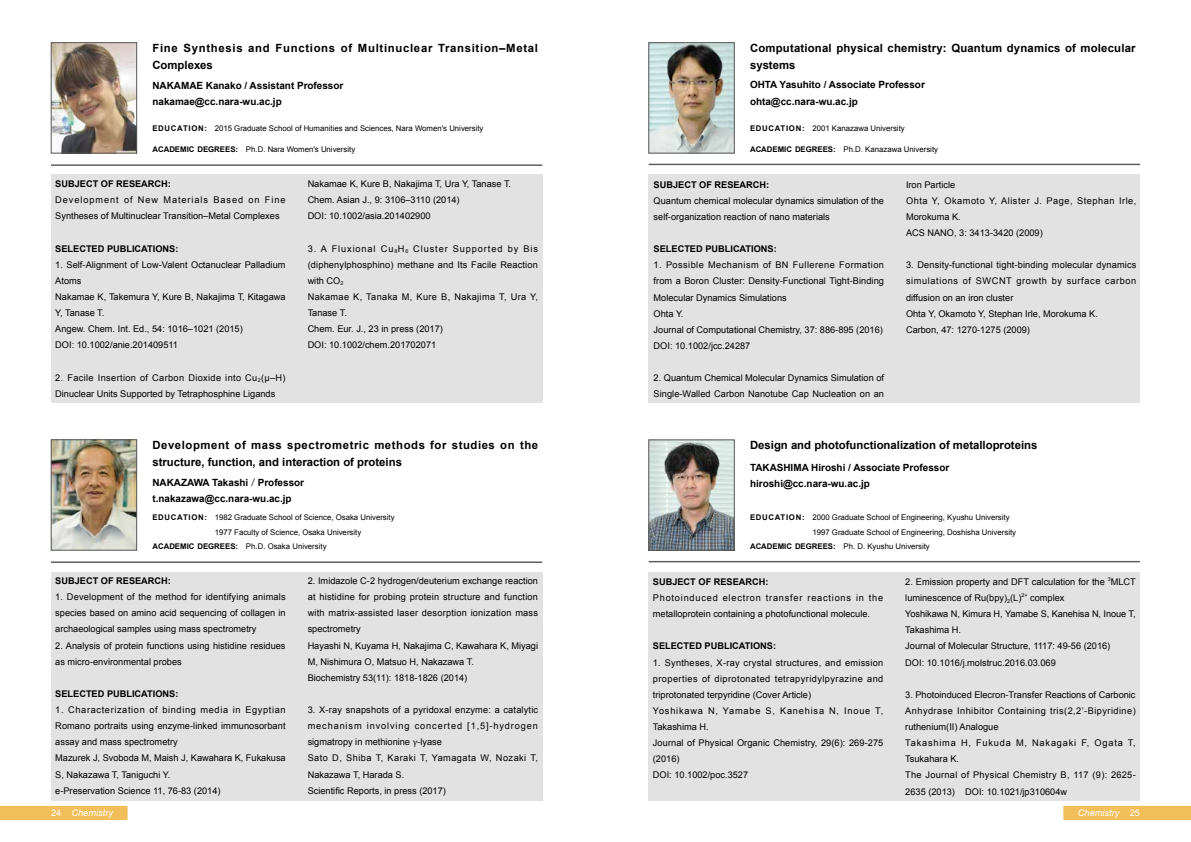
<style>
.page{position:relative;width:1191px;height:842px;background:#fff}
.page>*{position:absolute;margin:0;border:0;box-sizing:border-box;transform-origin:0 0}
.t1{font:700 11.3px/16.3px "Arial";letter-spacing:.015em;color:#000}
.t2{font:700 11.3px/16.3px "Arial";letter-spacing:.05em;color:#000}
.t3{font:700 11.3px/16.3px "Arial";letter-spacing:.06em;color:#000}
.t4{font:700 9.9px/16.8px "Arial";color:#000}
.t5{font:9.2px/16.1px "Arial";color:#000}
.t6{font:9.2px/16.1px "Arial";letter-spacing:.03em;color:#000}
.t7{font:9.2px/16.1px "Arial";letter-spacing:.02em;color:#000}
.t8{font:700 9.2px "Arial";color:#000}
.t9{font:italic 9.2px "Arial";color:#fff}
.t10{font:7.8px/14.7px "Arial";color:#000}
.t11{font:700 7.8px "Arial";color:#000}
.t12{font:700 7.8px "Arial";letter-spacing:.09em;color:#000}
.t13{font:5.4px "Arial";color:#000}
.s1{font-weight:700}
.s2{font-family:"Koz Min Pro"}
.s3{font-family:"Cambria"}
.s4{font-style:normal}
</style>
<div class="page">
<div style="left:0;top:806px;width:128px;height:14px;background:#f1be59"></div>
<div style="left:1063px;top:806px;width:128px;height:14px;background:#f1be59"></div>
<hr style="left:51px;top:164px;width:491px;height:2px;background:#595757">
<div style="left:51px;top:175px;width:491px;height:228px;background:#e2e2e3"></div>
<div style="left:51px;top:572px;width:491px;height:228px;background:#e2e2e3"></div>
<hr style="left:648px;top:164px;width:492px;height:1px;background:#595757">
<div style="left:648px;top:174px;width:492px;height:229px;background:#e2e2e3"></div>
<div style="left:648px;top:572px;width:492px;height:228px;background:#e2e2e3"></div>
<img style="left:53px;top:45px;width:82px;height:106px">
<div style="left:51px;top:43px;width:86px;height:110px;border:1px solid #595757"></div>
<hr style="left:51px;top:561px;width:491px;height:2px;background:#595757">
<img style="left:53px;top:442px;width:82px;height:106px">
<div style="left:51px;top:440px;width:86px;height:110px;border:1px solid #595757"></div>
<img style="left:650px;top:45px;width:82px;height:106px">
<div style="left:648px;top:43px;width:86px;height:110px;border:1px solid #595757"></div>
<hr style="left:648px;top:561px;width:492px;height:1px;background:#595757">
<img style="left:650px;top:442px;width:82px;height:106px">
<div style="left:648px;top:440px;width:86px;height:110px;border:1px solid #595757"></div>
<p class="t3" style="left:152px;top:40px;width:387px">Fine Synthesis and Functions of Multinuclear Transition–Metal<br>Complexes</p>
<p class="t1" style="left:750px;top:40px;width:387px">Computational physical chemistry: Quantum dynamics of molecular systems</p>
<p class="t4" style="left:750px;top:76px;width:176px">OHTA Yasuhito / Associate Professor ohta@cc.nara-wu.ac.jp</p>
<p class="t10" style="left:750px;top:121px;width:156px"><span class="s1">EDUCATION:</span> 2001 Kanazawa University</p>
<p class="t10" style="left:843px;top:142px;width:96px">Ph.D. Kanazawa University</p>
<p class="t4" style="left:152px;top:77px;width:192px">NAKAMAE Kanako / Assistant Professor nakamae@cc.nara-wu.ac.jp</p>
<p class="t10" style="left:152px;top:121px;width:333px"><span class="s1">EDUCATION:</span> 2015 Graduate School of Humanities and Sciences, Nara Women's University</p>
<p class="t10" style="left:246px;top:142px;width:111px">Ph.D. Nara Women's University</p>
<p class="t11" style="left:152px;top:144px;width:87px">ACADEMIC DEGREES:</p>
<p class="t11" style="left:750px;top:144px;width:87px">ACADEMIC DEGREES:</p>
<p class="t8" style="left:55px;top:178px;width:117px">SUBJECT OF RESEARCH:</p>
<p class="t5" style="left:55px;top:192px;width:232px">Development of New Materials Based on Fine<br>Syntheses of Multinuclear Transition–Metal Complexes</p>
<p class="t8" style="left:55px;top:242px;width:125px">SELECTED PUBLICATIONS:</p>
<p class="t5" style="left:55px;top:256px;width:232px">1. Self-Alignment of Low-Valent Octanuclear Palladium Atoms<br>Nakamae K, Takemura Y, Kure B, Nakajima T, Kitagawa Y, Tanase T.<br>Angew. Chem. Int. Ed., 54: 1016–1021 (2015)<br>DOI: 10.1002/anie.201409511</p>
<p class="t5" style="left:55px;top:369px;width:232px">2. Facile Insertion of Carbon Dioxide into Cu<sub>2</sub>(μ–H)<br>Dinuclear Units Supported by Tetraphosphine Ligands</p>
<p class="t5" style="left:308px;top:176px;width:205px">Nakamae K, Kure B, Nakajima T, Ura Y, Tanase T.<br>Chem. Asian J., 9: 3106–3110 (2014)<br>DOI: 10.1002/asia.201402900</p>
<p class="t7" style="left:308px;top:240px;width:232px">3. A Fluxional Cu<sub>8</sub>H<sub>6</sub> Cluster Supported by Bis (diphenylphosphino) methane and Its Facile Reaction with CO<sub>2<br></sub>Nakamae K, Tanaka M, Kure B, Nakajima T, Ura Y,<br>Tanase T.<br>Chem. Eur. J., 23 in press (2017)<br>DOI: 10.1002/chem.201702071</p>
<p class="t2" style="left:152px;top:437px;width:387px">Development of mass spectrometric methods for studies on the structure, function, and interaction of proteins</p>
<p class="t4" style="left:152px;top:474px;width:153px">NAKAZAWA Takashi <span class="s2">/</span> Professor t.nakazawa@cc.nara-wu.ac.jp</p>
<p class="t10" style="left:215px;top:510px;width:181px">1982 Graduate School of Science, Osaka University<br>1977 Faculty of Science, Osaka University</p>
<p class="t12" style="left:152px;top:512px;width:56px">EDUCATION:</p>
<p class="t8" style="left:653px;top:178px;width:117px">SUBJECT OF RESEARCH:</p>
<p class="t5" style="left:653px;top:193px;width:232px">Quantum chemical molecular dynamics simulation of the self-organization reaction of nano materials</p>
<p class="t8" style="left:653px;top:243px;width:125px">SELECTED PUBLICATIONS:</p>
<p class="t5" style="left:653px;top:257px;width:232px">1. Possible Mechanism of BN Fullerene Formation from a Boron Cluster: Density-Functional Tight-Binding Molecular Dynamics Simulations<br>Ohta Y.<br>Journal of Computational Chemistry, 37: 886-895 (2016)<br>DOI: 10.1002/jcc.24287</p>
<p class="t5" style="left:653px;top:370px;width:232px">2. Quantum Chemical Molecular Dynamics Simulation of<br>Single-Walled Carbon Nanotube Cap Nucleation on an</p>
<p class="t5" style="left:906px;top:177px;width:232px">Iron Particle<br>Ohta Y, Okamoto Y, Alister J. Page, Stephan Irle,<br>Morokuma K.<br>ACS NANO, 3: 3413-3420 (2009)</p>
<p class="t5" style="left:906px;top:257px;width:232px">3. Density-functional tight-binding molecular dynamics simulations of SWCNT growth by surface carbon diffusion on an iron cluster<br>Ohta Y, Okamoto Y, Stephan Irle, Morokuma K.<br>Carbon, 47: 1270-1275 (2009)</p>
<p class="t1" style="left:750px;top:437px;width:289px">Design and photofunctionalization of metalloproteins</p>
<p class="t4" style="left:750px;top:459px;width:201px">TAKASHIMA Hiroshi / Associate Professor hiroshi@cc.nara-wu.ac.jp</p>
<p class="t10" style="left:812px;top:510px;width:205px">2000 Graduate School of Engineering, Kyushu University<br>1997 Graduate School of Engineering, Doshisha University</p>
<p class="t12" style="left:750px;top:512px;width:56px">EDUCATION:</p>
<p class="t11" style="left:152px;top:541px;width:87px">ACADEMIC DEGREES:</p>
<p class="t11" style="left:750px;top:541px;width:87px">ACADEMIC DEGREES:</p>
<p class="t10" style="left:246px;top:539px;width:82px">Ph.D. Osaka University</p>
<p class="t10" style="left:843px;top:539px;width:88px">Ph. D. Kyushu University</p>
<p class="t8" style="left:55px;top:575px;width:117px">SUBJECT OF RESEARCH:</p>
<p class="t5" style="left:55px;top:589px;width:232px;text-align:justify">1. Development of the method for identifying animals species based on amino acid sequencing of collagen in archaeological samples using mass spectrometry</p>
<p class="t5" style="left:55px;top:637px;width:232px">2. Analysis of protein functions using histidine residues as micro-environmental probes</p>
<p class="t8" style="left:55px;top:688px;width:125px">SELECTED PUBLICATIONS:</p>
<p class="t5" style="left:55px;top:702px;width:232px">1. Characterization of binding media in Egyptian Romano portraits using enzyme-linked immunosorbant assay and mass spectrometry<br>Mazurek J, Svoboda M, Maish J, Kawahara K, Fukakusa S, Nakazawa T, Taniguchi Y.<br>e-Preservation Science 11, 76-83 (2014)</p>
<p class="t5" style="left:308px;top:573px;width:232px">2. Imidazole C-2 hydrogen/deuterium exchange reaction at histidine for probing protein structure and function with matrix-assisted laser desorption ionization mass spectrometry<br>Hayashi N, Kuyama H, Nakajima C, Kawahara K, Miyagi M, Nishimura O, Matsuo H, Nakazawa T.<br>Biochemistry 53(11): 1818-1826 (2014)</p>
<p class="t7" style="left:308px;top:702px;width:232px">3. X-ray snapshots of a pyridoxal enzyme: a catalytic mechanism involving concerted [1,5]-hydrogen sigmatropy in methionine <span class="s3">γ</span>-lyase<br>Sato D, Shiba T, Karaki T, Yamagata W, Nozaki T, Nakazawa T, Harada S.<br>Scientific Reports, in press (2017)</p>
<p class="t8" style="left:653px;top:576px;width:117px">SUBJECT OF RESEARCH:</p>
<p class="t5" style="left:653px;top:590px;width:232px">Photoinduced electron transfer reactions in the metalloprotein containing a photofunctional molecule.</p>
<p class="t8" style="left:653px;top:640px;width:125px">SELECTED PUBLICATIONS:</p>
<p class="t6" style="left:653px;top:654px;width:232px">1. Syntheses, X-ray crystal structures, and emission properties of diprotonated tetrapyridylpyrazine and triprotonated terpyridine (Cover Article)<br>Yoshikawa N, Yamabe S, Kanehisa N, Inoue T, Takashima H.<br>Journal of Physical Organic Chemistry, 29(6): 269-275 (2016)<br>DOI: 10.1002/poc.3527</p>
<p class="t5" style="left:905px;top:574px;width:201px">2. Emission property and DFT calculation for the</p>
<p class="t13" style="left:1107px;top:575px;width:4px">3</p>
<p class="t5" style="left:1110px;top:574px;width:27px">MLCT</p>
<p class="t5" style="left:905px;top:590px;width:118px">luminescence of Ru(bpy)<sub>2</sub>(L)</p>
<p class="t13" style="left:1021px;top:591px;width:8px">2+</p>
<p class="t5" style="left:905px;top:590px;width:232px;text-indent:125px">complex<br>Yoshikawa N, Kimura H, Yamabe S, Kanehisa N, Inoue T, Takashima H.<br>Journal of Molecular Structure, 1117: 49-56 (2016)<br>DOI: 10.1016/j.molstruc.2016.03.069</p>
<p class="t6" style="left:905px;top:687px;width:232px">3. Photoinduced Elecron-Transfer Reactions of Carbonic Anhydrase Inhibitor Containing tris(2,2’-Bipyridine) ruthenium(II) Analogue<br>Takashima H, Fukuda M, Nakagaki F, Ogata T, Tsukahara K.<br>The Journal of Physical Chemistry B, 117 (9): 2625- 2635 (2013) DOI: 10.1021/jp310604w</p>
<p class="t9" style="left:51px;top:807px;width:63px"><span class="s4">24</span> Chemistry</p>
<p class="t9" style="left:1078px;top:807px;width:63px">Chemistry <span class="s4">25</span></p>
</div>
